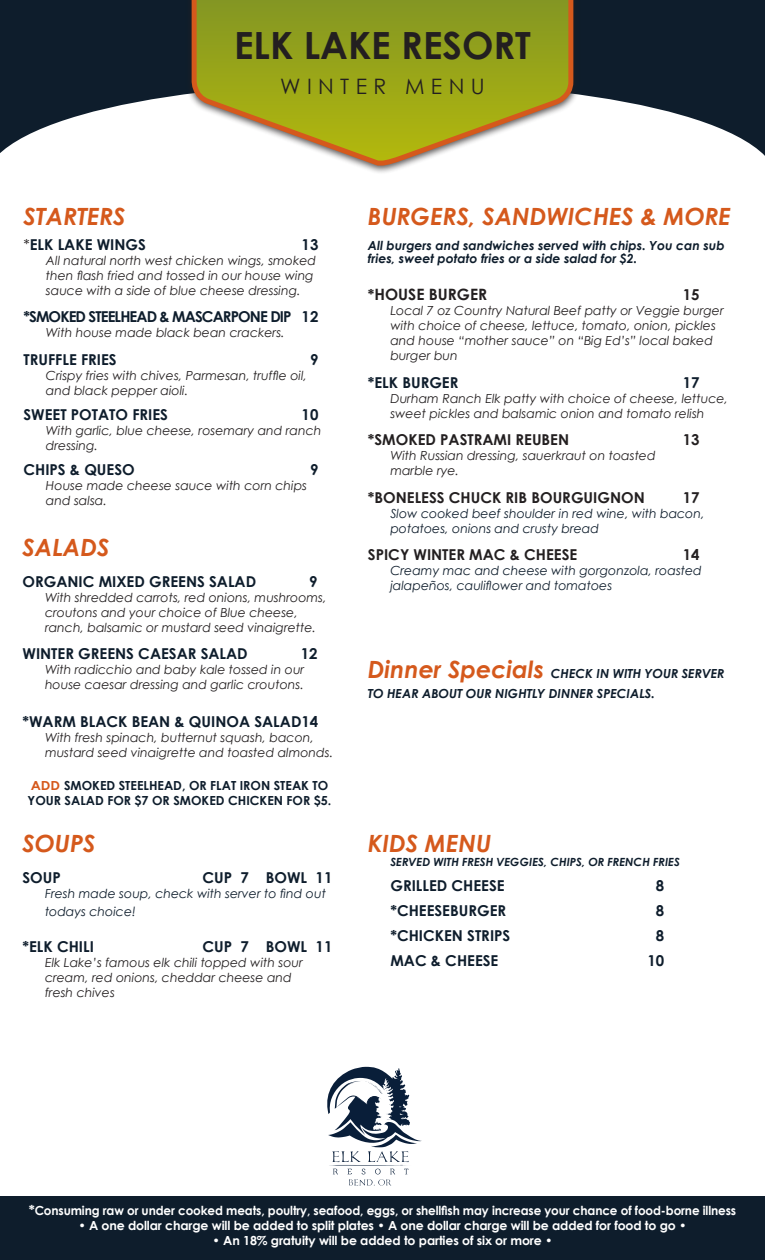
<style>
.page{position:relative;width:765px;height:1260px;background:#fff}
.page>*{position:absolute;margin:0;border:0;box-sizing:border-box;transform-origin:0 0}
.t1{font:700 37.5px "Century Gothic";color:#231f20}
.t2{font:italic 700 23.75px "Century Gothic";color:#d5591c}
.t3{font:21.25px "Century Gothic";letter-spacing:.3em;color:#231f20}
.t4{font:700 15.62px "Century Gothic";color:#231f20}
.t5{font:700 15px "Century Gothic";color:#0e1d2c}
.t6{font:700 15px "Century Gothic";color:#231f20}
.t7{font:700 15px "Century Gothic";letter-spacing:-.06em;color:#0e1d2c}
.t8{font:italic 12.5px/15px "Century Gothic";color:#231f20}
.t9{font:italic 12.5px/18px "Century Gothic";color:#0e1d2c}
.t10{font:italic 700 12.5px/20px "Century Gothic";color:#0e1d2c}
.t11{font:700 12.5px "Century Gothic";letter-spacing:-.01em;color:#fff}
.t12{font:700 12.5px "Century Gothic";letter-spacing:-.01em;color:#fff;scale:.96 1}
.t13{font:700 12.5px/15px "Century Gothic";color:#0e1d2c}
.t14{font:italic 700 11.25px "Century Gothic";color:#0e1d2c}
.s1{font-weight:400;color:#231f20}
.s2{color:#d5591c}
.s3{font-size:15px}
.s4{font-size:23.75px;color:#d5591c}
.s5{font-size:13.75px}
</style>
<div class="page">
<svg style="left:0;top:0;width:765px;height:156px;fill:#0e1d2c"></svg>
<div style="left:185px;top:0;width:395px;height:175px;background:#231f20;opacity:.75"></div>
<svg style="left:189px;top:0;width:387px;height:170px"></svg>
<div style="left:0;top:1197px;width:765px;height:63px;background:#0e1d2c"></div>
<svg style="left:327px;top:1067px;width:95px;height:119px"></svg>
<p class="t1" style="left:234px;top:22px;width:299px">ELK LAKE RESORT</p>
<p class="t3" style="left:280px;top:74px;width:206px">WINTER MENU</p>
<p class="t2" style="left:23px;top:201px;width:104px">STARTERS</p>
<p class="t5" style="left:23px;top:235px;width:124px"><span class="s1">*</span>ELK LAKE WINGS</p>
<p class="t5" style="left:302px;top:235px;width:18px">13</p>
<p class="t8" style="left:46px;top:252px;width:272px">All natural north west chicken wings, smoked then flash fried and tossed in our house wing sauce with a side of blue cheese dressing.</p>
<p class="t7" style="left:23px;top:307px;width:297px">*SMOKED STEELHEAD &amp; MASCARPONE DIP 12</p>
<p class="t8" style="left:46px;top:325px;width:240px">With house made black bean crackers.</p>
<p class="t5" style="left:23px;top:350px;width:95px">TRUFFLE FRIES</p>
<p class="t5" style="left:310px;top:350px;width:10px">9</p>
<p class="t8" style="left:46px;top:367px;width:263px">Crispy fries with chives, Parmesan, truffle oil, and black pepper aioli.</p>
<p class="t5" style="left:23px;top:405px;width:146px">SWEET POTATO FRIES</p>
<p class="t5" style="left:302px;top:405px;width:18px">10</p>
<p class="t8" style="left:46px;top:422px;width:277px">With garlic, blue cheese, rosemary and ranch dressing.</p>
<p class="t5" style="left:23px;top:460px;width:113px">CHIPS &amp; QUESO</p>
<p class="t5" style="left:310px;top:460px;width:10px">9</p>
<p class="t8" style="left:46px;top:477px;width:263px">House made cheese sauce with corn chips and salsa.</p>
<p class="t2" style="left:22px;top:532px;width:88px">SALADS</p>
<p class="t5" style="left:22px;top:572px;width:235px">ORGANIC MIXED GREENS SALAD</p>
<p class="t5" style="left:309px;top:572px;width:10px">9</p>
<p class="t8" style="left:45px;top:589px;width:283px">With shredded carrots, red onions, mushrooms, croutons and your choice of Blue cheese, ranch, balsamic or mustard seed vinaigrette.</p>
<p class="t5" style="left:22px;top:644px;width:227px">WINTER GREENS CAESAR SALAD</p>
<p class="t5" style="left:301px;top:644px;width:18px">12</p>
<p class="t8" style="left:45px;top:662px;width:261px">With radicchio and baby kale tossed in our house caesar dressing and garlic croutons.</p>
<p class="t5" style="left:22px;top:712px;width:297px">*WARM BLACK BEAN &amp; QUINOA SALAD14</p>
<p class="t8" style="left:45px;top:729px;width:290px">With fresh spinach, butternut squash, bacon, mustard seed vinaigrette and toasted almonds.</p>
<p class="t13" style="left:28px;top:778px;width:305px"><span class="s2">ADD</span> SMOKED STEELHEAD, OR FLAT IRON STEAK TO<br>YOUR SALAD FOR $7 OR SMOKED CHICKEN FOR $5.</p>
<p class="t2" style="left:22px;top:828px;width:75px">SOUPS</p>
<p class="t5" style="left:22px;top:868px;width:40px">SOUP</p>
<p class="t5" style="left:202px;top:868px;width:131px">CUP 7 BOWL 11</p>
<p class="t9" style="left:45px;top:884px;width:282px">Fresh made soup, check with server to find out todays choice!</p>
<p class="t5" style="left:22px;top:937px;width:73px">*ELK CHILI</p>
<p class="t5" style="left:202px;top:937px;width:131px">CUP 7 BOWL 11</p>
<p class="t8" style="left:45px;top:954px;width:259px">Elk Lake’s famous elk chili topped with sour cream, red onions, cheddar cheese and</p>
<p class="t8" style="left:45px;top:984px;width:71px">fresh chives</p>
<p class="t2" style="left:368px;top:202px;width:364px">BURGERS, SANDWICHES &amp; MORE</p>
<p class="t10" style="left:368px;top:239px;width:358px;line-height:12.5px">All burgers and sandwiches served with chips. You can sub fries, sweet potato fries or a side salad for $2.</p>
<p class="t4" style="left:368px;top:285px;width:121px"><span class="s3">*</span>HOUSE BURGER</p>
<p class="t6" style="left:683px;top:286px;width:18px">15</p>
<p class="t8" style="left:390px;top:303px;width:335px">Local 7 oz Country Natural Beef patty or Veggie burger with choice of cheese, lettuce, tomato, onion, pickles and house “mother sauce” on “Big Ed’s” local baked burger bun</p>
<p class="t5" style="left:368px;top:373px;width:92px">*ELK BURGER</p>
<p class="t5" style="left:683px;top:373px;width:18px">17</p>
<p class="t8" style="left:390px;top:391px;width:339px">Durham Ranch Elk patty with choice of cheese, lettuce, sweet pickles and balsamic onion and tomato relish</p>
<p class="t6" style="left:368px;top:431px;width:203px">*SMOKED PASTRAMI REUBEN</p>
<p class="t6" style="left:683px;top:431px;width:18px">13</p>
<p class="t8" style="left:390px;top:448px;width:267px">With Russian dressing, sauerkraut on toasted marble rye.</p>
<p class="t6" style="left:368px;top:488px;width:278px">*BONELESS CHUCK RIB BOURGUIGNON</p>
<p class="t6" style="left:683px;top:488px;width:18px">17</p>
<p class="t9" style="left:390px;top:504px;width:316px">Slow cooked beef shoulder in red wine, with bacon,</p>
<p class="t9" style="left:390px;top:519px;width:210px">potatoes, onions and crusty bread</p>
<p class="t6" style="left:368px;top:546px;width:211px">SPICY WINTER MAC &amp; CHEESE</p>
<p class="t6" style="left:683px;top:546px;width:18px">14</p>
<p class="t9" style="left:390px;top:563px;width:313px;line-height:15px">Creamy mac and cheese with gorgonzola, roasted jalapeños, cauliflower and tomatoes</p>
<p class="t10" style="left:368px;top:663px;width:358px"><span class="s4">Dinner Specials</span> CHECK IN WITH YOUR SERVER<br>TO HEAR ABOUT OUR NIGHTLY DINNER SPECIALS.</p>
<p class="t2" style="left:368px;top:828px;width:125px">KIDS MENU</p>
<p class="t14" style="left:390px;top:854px;width:291px">SERVED WITH FRESH VEGGIES, CHIPS, OR FRENCH FRIES</p>
<p class="t5" style="left:390px;top:876px;width:116px">GRILLED CHEESE</p>
<p class="t5" style="left:656px;top:876px;width:10px">8</p>
<p class="t5" style="left:390px;top:901px;width:117px">*CHEESEBURGER</p>
<p class="t5" style="left:656px;top:901px;width:10px">8</p>
<p class="t5" style="left:390px;top:926px;width:122px">*CHICKEN STRIPS</p>
<p class="t5" style="left:656px;top:926px;width:10px">8</p>
<p class="t5" style="left:390px;top:951px;width:109px">MAC &amp; CHEESE</p>
<p class="t5" style="left:647px;top:951px;width:18px">10</p>
<p class="t12" style="left:29px;top:1203px;width:738px"><span class="s5">*</span>Consuming raw or under cooked meats, poultry, seafood, eggs, or shellfish may increase your chance of food-borne illness</p>
<p class="t11" style="left:78px;top:1218px;width:610px">• A one dollar charge will be added to split plates • A one dollar charge will be added for food to go •</p>
<p class="t11" style="left:213px;top:1233px;width:341px">• An 18% gratuity will be added to parties of six or more •</p>
</div>
